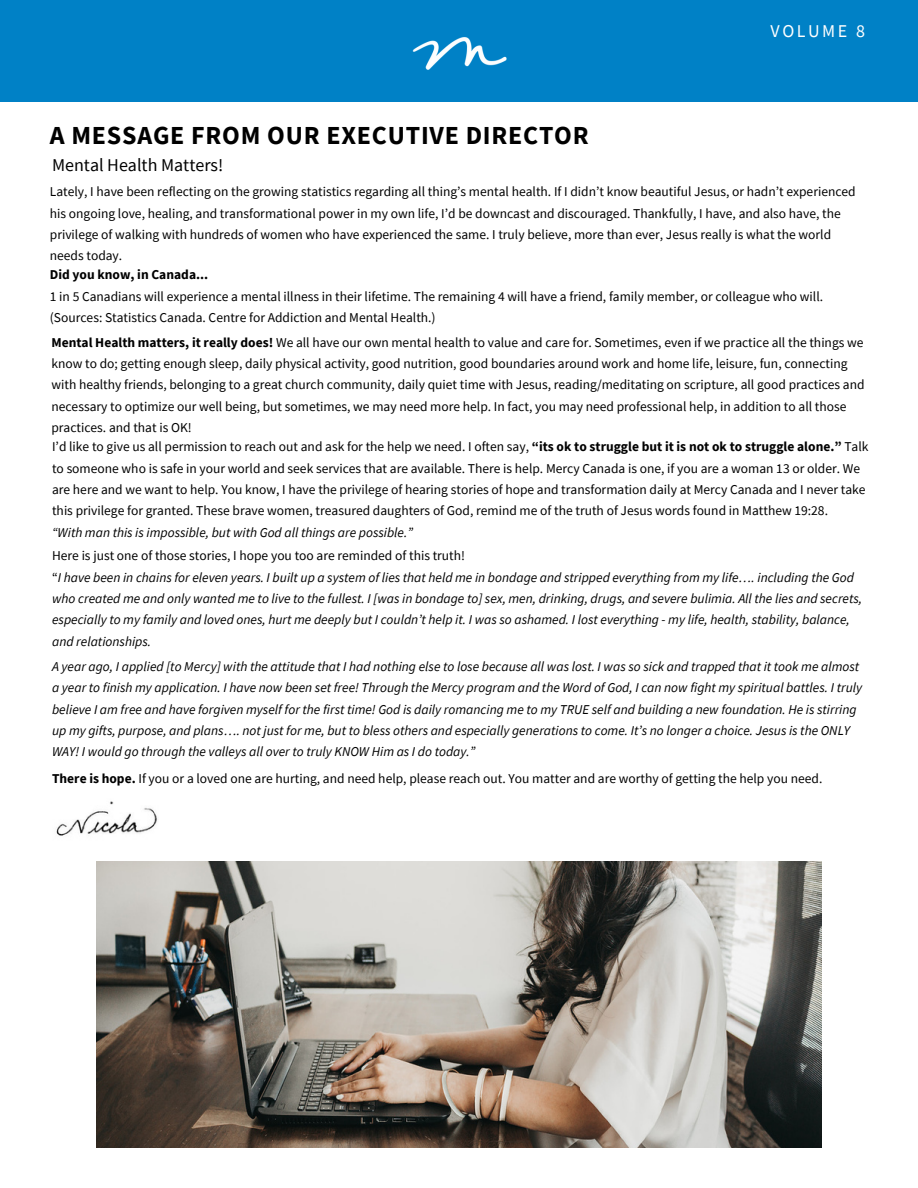
<style>
.page{position:relative;width:918px;height:1188px;background:#fff}
.page>*{position:absolute;margin:0;border:0;box-sizing:border-box;transform-origin:0 0}
.t1{font:700 25.95px "Source Sans Pro";letter-spacing:.03em;color:#000}
.t2{font:18px "Source Sans Pro";color:#000}
.t3{font:18px "Source Sans Pro";letter-spacing:.14em;color:#fff}
.t4{font:13.5px/21.3px "Source Sans Pro";color:#000}
.t5{font:italic 13.5px/21.3px "Source Sans Pro";color:#000}
.t6{font:700 13.5px "Source Sans Pro";color:#000}
.s1{font-weight:700}
.s2{font-style:normal}
</style>
<div class="page">
<div style="left:0;top:0;width:918px;height:102px;background:#0081c6"></div>
<img style="left:412px;top:37px;width:95px;height:33px">
<img style="left:56px;top:801px;width:101px;height:35px">
<img style="left:97px;top:861px;width:724px;height:286px">
<h3 class="t1" style="left:50px;top:118px;width:540px">A MESSAGE FROM OUR EXECUTIVE DIRECTOR</h3>
<p class="t2" style="left:52px;top:154px;width:173px">Mental Health Matters!</p>
<p class="t3" style="left:771px;top:19px;width:96px">VOLUME 8</p>
<h1 class="t4" style="left:50px;top:181px;width:807px">Lately, I have been reflecting on the growing statistics regarding all thing’s mental health. If I didn’t know beautiful Jesus, or hadn’t experienced his ongoing love, healing, and transformational power in my own life, I’d be downcast and discouraged. Thankfully, I have, and also have, the privilege of walking with hundreds of women who have experienced the same. I truly believe, more than ever, Jesus really is what the world needs today.</h1>
<p class="t6" style="left:50px;top:266px;width:160px">Did you know, in Canada...</p>
<p class="t4" style="left:50px;top:285px;width:775px">1 in 5 Canadians will experience a mental illness in their lifetime. The remaining 4 will have a friend, family member, or colleague who will. (Sources: Statistics Canada. Centre for Addiction and Mental Health.)</p>
<p class="t4" style="left:51px;top:331px;width:815px"><span class="s1">Mental Health matters, it really does!</span> We all have our own mental health to value and care for. Sometimes, even if we practice all the things we know to do; getting enough sleep, daily physical activity, good nutrition, good boundaries around work and home life, leisure, fun, connecting with healthy friends, belonging to a great church community, daily quiet time with Jesus, reading/meditating on scripture, all good practices and necessary to optimize our well being, but sometimes, we may need more help. In fact, you may need professional help, in addition to all those practices. and that is OK!</p>
<p class="t4" style="left:52px;top:436px;width:818px">I’d like to give us all permission to reach out and ask for the help we need. I often say, <span class="s1">“its ok to struggle but it is not ok to struggle alone.”</span> Talk to someone who is safe in your world and seek services that are available. There is help. Mercy Canada is one, if you are a woman 13 or older. We are here and we want to help. You know, I have the privilege of hearing stories of hope and transformation daily at Mercy Canada and I never take this privilege for granted. These brave women, treasured daughters of God, remind me of the truth of Jesus words found in Matthew 19:28.</p>
<p class="t5" style="left:52px;top:521px;width:362px">“With man this is impossible, but with God all things are possible.”</p>
<p class="t4" style="left:52px;top:545px;width:414px">Here is just one of those stories, I hope you too are reminded of this truth!</p>
<p class="t5" style="left:52px;top:566px;width:812px"><span class="s2">“</span>I have been in chains for eleven years. I built up a system of lies that held me in bondage and stripped everything from my life…. including the God who created me and only wanted me to live to the fullest. I [was in bondage to] sex, men, drinking, drugs, and severe bulimia. All the lies and secrets, especially to my family and loved ones, hurt me deeply but I couldn’t help it. I was so ashamed. I lost everything - my life, health, stability, balance, and relationships.</p>
<p class="t5" style="left:52px;top:655px;width:812px">A year ago, I applied [to Mercy] with the attitude that I had nothing else to lose because all was lost. I was so sick and trapped that it took me almost a year to finish my application. I have now been set free! Through the Mercy program and the Word of God, I can now fight my spiritual battles. I truly believe I am free and have forgiven myself for the first time! God is daily romancing me to my TRUE self and building a new foundation. He is stirring up my gifts, purpose, and plans…. not just for me, but to bless others and especially generations to come. It’s no longer a choice. Jesus is the ONLY WAY! I would go through the valleys all over to truly KNOW Him as I do today.”</p>
<p class="t4" style="left:52px;top:768px;width:772px"><span class="s1">There is hope.</span> If you or a loved one are hurting, and need help, please reach out. You matter and are worthy of getting the help you need.</p>
</div>
